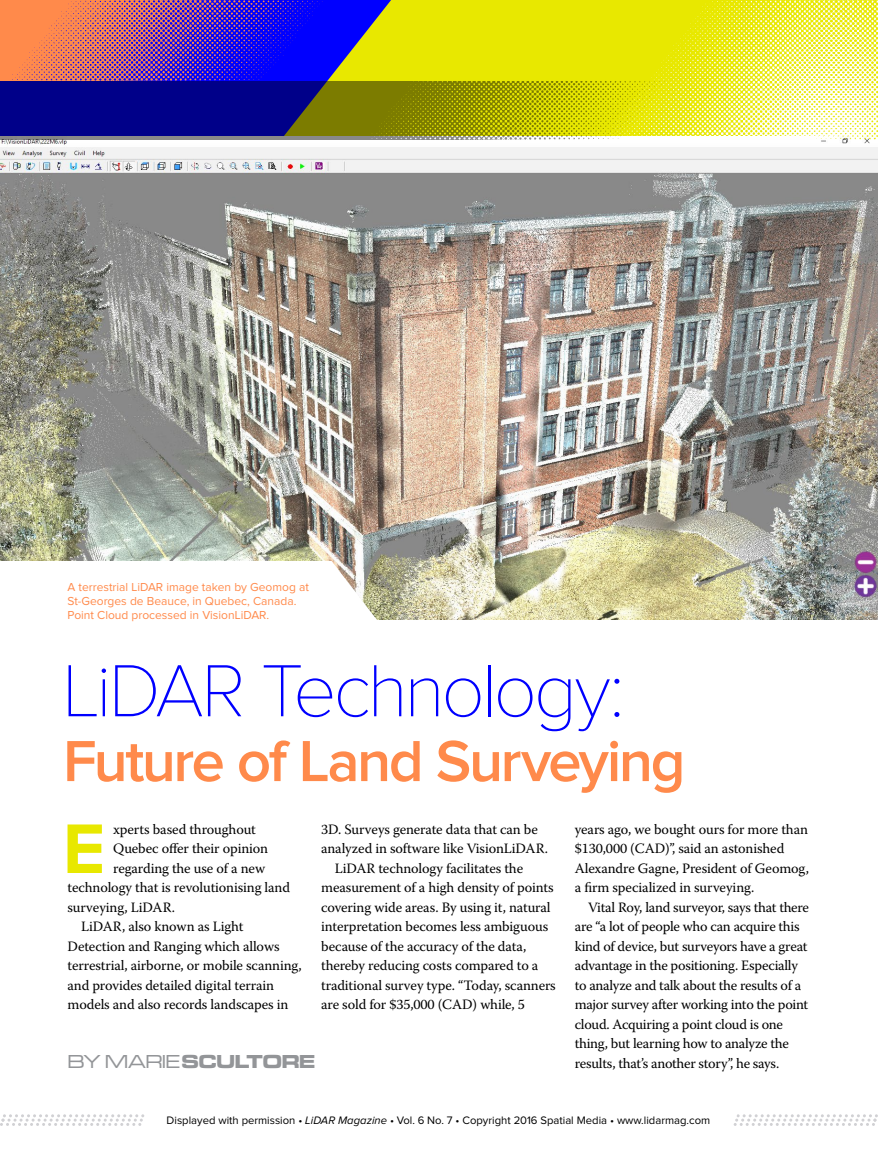
<style>
.page{position:relative;width:878px;height:1161px;background:#fff}
.page>*{position:absolute;margin:0;border:0;box-sizing:border-box;transform-origin:0 0}
.t1{font:100 76.5px "Proxima Nova";letter-spacing:-.045em;color:#00f}
.t2{font:700 72.75px "Proxima Nova";color:#e8e800}
.t3{font:600 60px "Proxima Nova";letter-spacing:-.04em;color:#ff8a4b}
.t4{font:19.5px "Microgramma D Bold Exte";letter-spacing:-.005em;color:#939598}
.t5{font:14.25px/19.5px "Warnock Pro";letter-spacing:-.01em;color:#000}
.t6{font:12px/14.2px "Proxima Nova";color:#ff8a4b}
.t7{font:11.25px "Proxima Nova";color:#000}
.s1{font-family:"Microgramma D Medi Exte"}
.s2{font-style:italic}
</style>
<div class="page">
<div style="left:417px;top:0;width:245px;height:81px;background:#e8e800"></div>
<img style="left:0;top:0;width:417px;height:81px">
<img style="left:0;top:140px;width:878px;height:479px">
<svg style="left:0;top:561px;width:399px;height:59px"></svg>
<img style="left:662px;top:0;width:216px;height:140px">
<img style="left:0;top:81px;width:776px;height:59px">
<svg style="left:0;top:1114px;width:878px;height:12px"></svg>
<p class="t6" style="left:68px;top:580px;width:243px">A terrestrial LiDAR image taken by Geomog at<br>St-Georges de Beauce, in Quebec, Canada.<br>Point Cloud processed in VisionLiDAR.</p>
<h1 class="t1" style="left:63px;top:648px;width:563px">LiDAR Technology:</h1>
<h3 class="t3" style="left:63px;top:727px;width:624px">Future of Land Surveying</h3>
<h2 class="t2" style="left:63px;top:807px;width:44px">E</h2>
<p class="t5" style="left:113px;top:819px;width:144px">xperts based throughout</p>
<p class="t5" style="left:113px;top:839px;width:156px">Quebec offer their opinion</p>
<p class="t5" style="left:113px;top:858px;width:154px">regarding the use of a new</p>
<p class="t5" style="left:68px;top:878px;width:224px">technology that is revolutionising land</p>
<p class="t5" style="left:68px;top:897px;width:109px">surveying, LiDAR.</p>
<p class="t5" style="left:81px;top:917px;width:164px">LiDAR, also known as Light</p>
<p class="t5" style="left:68px;top:936px;width:213px">Detection and Ranging which allows</p>
<p class="t5" style="left:68px;top:956px;width:236px">terrestrial, airborne, or mobile scanning,</p>
<p class="t5" style="left:68px;top:975px;width:208px">and provides detailed digital terrain</p>
<p class="t5" style="left:68px;top:995px;width:222px">models and also records landscapes in</p>
<p class="t5" style="left:321px;top:819px;width:218px">3D. Surveys generate data that can be</p>
<p class="t5" style="left:321px;top:839px;width:228px">analyzed in software like VisionLiDAR.</p>
<p class="t5" style="left:334px;top:858px;width:190px">LiDAR technology facilitates the</p>
<p class="t5" style="left:321px;top:878px;width:234px">measurement of a high density of points</p>
<p class="t5" style="left:321px;top:897px;width:231px">covering wide areas. By using it, natural</p>
<p class="t5" style="left:321px;top:917px;width:228px">interpretation becomes less ambiguous</p>
<p class="t5" style="left:321px;top:936px;width:207px">because of the accuracy of the data,</p>
<p class="t5" style="left:321px;top:956px;width:219px">thereby reducing costs compared to a</p>
<p class="t5" style="left:321px;top:975px;width:236px">traditional survey type. “Today, scanners</p>
<p class="t5" style="left:321px;top:995px;width:205px">are sold for $35,000 (CAD) while, 5</p>
<p class="t5" style="left:574px;top:819px;width:236px">years ago, we bought ours for more than $130,000 (CAD)”, said an astonished Alexandre Gagne, President of Geomog, a firm specialized in surveying.</p>
<p class="t5" style="left:574px;top:897px;width:236px;text-indent:13px">Vital Roy, land surveyor, says that there are “a lot of people who can acquire this kind of device, but surveyors have a great advantage in the positioning. Especially to analyze and talk about the results of a major survey after working into the point cloud. Acquiring a point cloud is one thing, but learning how to analyze the</p>
<h3 class="t4" style="left:68px;top:1048px;width:249px"><span class="s1">BY MARIE</span>SCULTORE</h3>
<p class="t5" style="left:574px;top:1053px;width:206px">results, that’s another story”, he says.</p>
<p class="t7" style="left:167px;top:1114px;width:545px">Displayed with permission • <span class="s2">LiDAR Magazine</span> • Vol. 6 No. 7 • Copyright 2016 Spatial Media • www.lidarmag.com</p>
</div>
